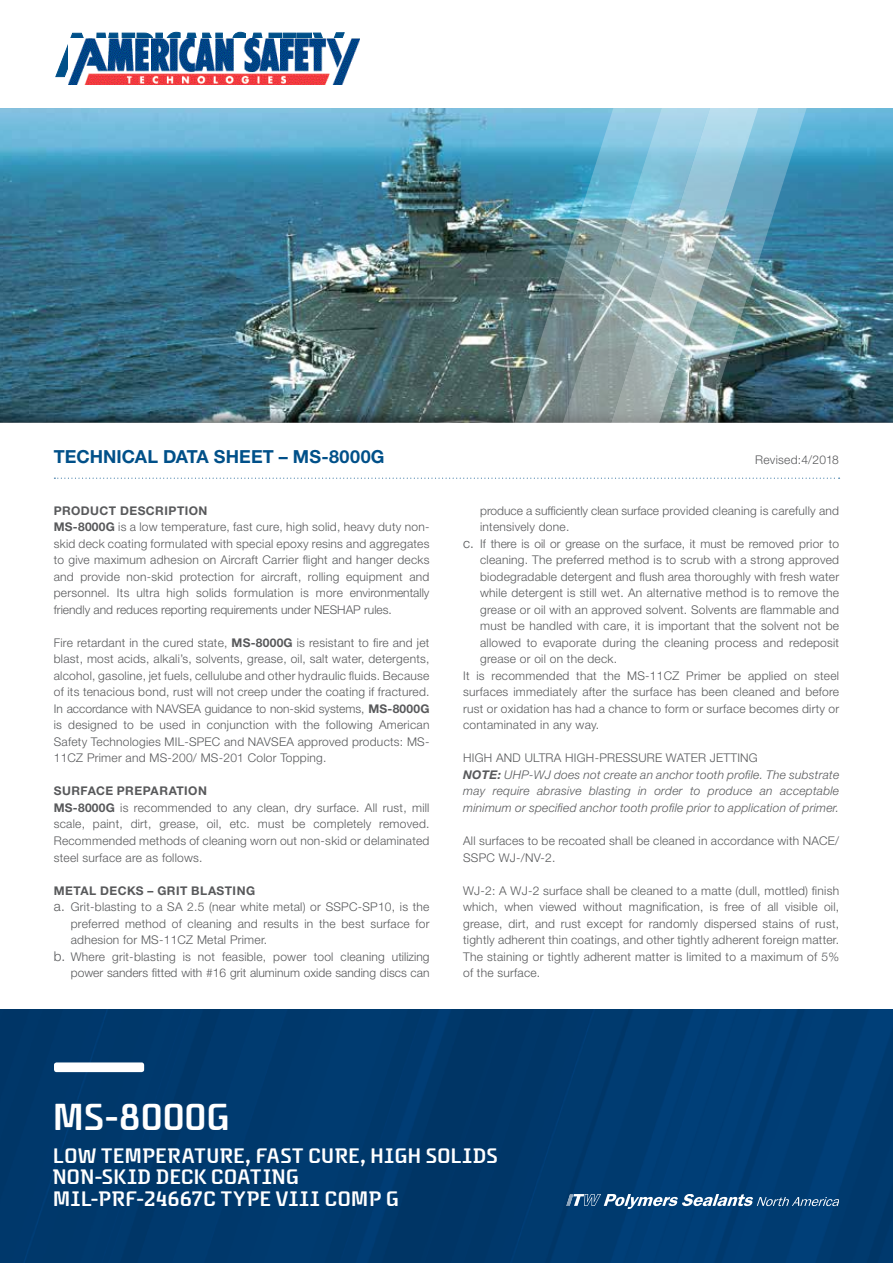
<style>
.page{position:relative;width:893px;height:1263px;background:#fff}
.page>*{position:absolute;margin:0;border:0;box-sizing:border-box;transform-origin:0 0}
.t1{font:600 39px "Safety";letter-spacing:.03em;color:#fff}
.t2{font:600 21.75px/21.8px "Safety";letter-spacing:.03em;color:#fff}
.t3{font:700 18px "Helvetica Neue LT Std";letter-spacing:.005em;color:#005089}
.t4{font:300 12px/16.5px "Helvetica Neue LT Std";letter-spacing:.02em;color:#58595b}
.t5{font:italic 300 12px/16.5px "Helvetica Neue LT Std";letter-spacing:.02em;color:#58595b}
.t6{font:300 12px "Helvetica Neue LT Std";color:#58595b}
.t7{font:700 12px "Helvetica Neue LT Std";letter-spacing:.04em;color:#58595b}
.s1{font-weight:700}
.s2{font-size:13.5px}
.s3{font-style:normal}
</style>
<div class="page">
<img style="left:0;top:1010px;width:893px;height:253px">
<div style="left:54px;top:1062px;width:90px;height:10px;background:#fff;border-radius:3px"></div>
<svg style="left:566px;top:1194px;width:273px;height:15px;background:#47739a"></svg>
<svg style="left:54px;top:478px;width:786px;height:1px"></svg>
<svg style="left:55px;top:32px;width:290px;height:46px"></svg>
<div style="left:0;top:106px;width:893px;height:318px;background:#000;opacity:.5"></div>
<svg style="left:462px;top:108px;width:13px;height:315px;background:#537c86"></svg>
<img style="left:475px;top:108px;width:349px;height:315px">
<img style="left:68px;top:38px;width:292px;height:47px">
<h3 class="t3" style="left:54px;top:445px;width:332px">TECHNICAL DATA SHEET – MS-8000G</h3>
<p class="t4" style="left:755px;top:451px;width:85px">Revised:4/2018</p>
<p class="t4" style="left:54px;top:502px;width:377px"><span class="s1">PRODUCT DESCRIPTION<br>MS-8000G</span> is a low temperature, fast cure, high solid, heavy duty non&shy;skid deck coating formulated with special epoxy resins and aggregates to give maximum adhesion on Aircraft Carrier flight and hanger decks and provide non-skid protection for aircraft, rolling equipment and personnel. Its ultra high solids formulation is more environmentally friendly and reduces reporting requirements under NESHAP rules.</p>
<p class="t4" style="left:54px;top:634px;width:377px;text-align:justify">Fire retardant in the cured state, <span class="s1">MS-8000G</span> is resistant to fire and jet blast, most acids, alkali’s, solvents, grease, oil, salt water, detergents, alcohol, gasoline, jet fuels, cellulube and other hydraulic fluids. Because of its tenacious bond, rust will not creep under the coating if fractured.<br>In accordance with NAVSEA guidance to non-skid systems, <span class="s1">MS-8000G </span>is designed to be used in conjunction with the following American Safety Technologies MIL-SPEC and NAVSEA approved products: MS-11CZ Primer and MS-200/ MS-201 Color Topping.</p>
<p class="t4" style="left:54px;top:783px;width:377px"><span class="s1">SURFACE PREPARATION<br>MS-8000G</span> is recommended to any clean, dry surface. All rust, mill scale, paint, dirt, grease, oil, etc. must be completely removed.<br>Recommended methods of cleaning worn out non-skid or delaminated steel surface are as follows.</p>
<p class="t7" style="left:54px;top:883px;width:203px">METAL DECKS – GRIT BLASTING</p>
<p class="t4" style="left:54px;top:898px;width:377px"><span class="s2">a.</span> Grit-blasting to a SA 2.5 (near white metal) or SSPC-SP10, is the</p>
<p class="t4" style="left:71px;top:915px;width:360px">preferred method of cleaning and results in the best surface for</p>
<p class="t4" style="left:71px;top:931px;width:198px">adhesion for MS-11CZ Metal Primer.</p>
<p class="t4" style="left:54px;top:948px;width:377px"><span class="s2">b.</span> Where grit-blasting is not feasible, power tool cleaning utilizing</p>
<p class="t6" style="left:71px;top:965px;width:360px">power sanders fitted with #16 grit aluminum oxide sanding discs can</p>
<p class="t6" style="left:480px;top:503px;width:360px">produce a sufficiently clean surface provided cleaning is carefully and</p>
<p class="t4" style="left:480px;top:519px;width:91px">intensively done.</p>
<p class="t6" style="left:463px;top:536px;width:377px"><span class="s2">c.</span> If there is oil or grease on the surface, it must be removed prior to</p>
<p class="t4" style="left:480px;top:552px;width:360px">cleaning. The preferred method is to scrub with a strong approved</p>
<p class="t4" style="left:480px;top:568px;width:360px">biodegradable detergent and flush area thoroughly with fresh water</p>
<p class="t4" style="left:480px;top:585px;width:360px">while detergent is still wet. An alternative method is to remove the</p>
<p class="t4" style="left:480px;top:601px;width:360px">grease or oil with an approved solvent. Solvents are flammable and</p>
<p class="t4" style="left:480px;top:618px;width:360px">must be handled with care, it is important that the solvent not be</p>
<p class="t4" style="left:480px;top:634px;width:361px">allowed to evaporate during the cleaning process and redeposit</p>
<p class="t4" style="left:480px;top:651px;width:138px">grease or oil on the deck.</p>
<p class="t4" style="left:463px;top:667px;width:377px">It is recommended that the MS-11CZ Primer be applied on steel</p>
<p class="t4" style="left:463px;top:684px;width:378px">surfaces immediately after the surface has been cleaned and before</p>
<p class="t4" style="left:463px;top:700px;width:377px">rust or oxidation has had a chance to form or surface becomes dirty or</p>
<p class="t4" style="left:463px;top:717px;width:138px">contaminated in any way.</p>
<p class="t5" style="left:463px;top:750px;width:378px"><span class="s3">HIGH AND ULTRA HIGH-PRESSURE WATER JETTING<br></span><span class="s1">NOTE:</span> UHP-WJ does not create an anchor tooth profile. The substrate may require abrasive blasting in order to produce an acceptable minimum or specified anchor tooth profile prior to application of primer.</p>
<p class="t4" style="left:463px;top:832px;width:378px">All surfaces to be recoated shall be cleaned in accordance with NACE/<br>SSPC WJ-/NV-2.</p>
<p class="t4" style="left:463px;top:882px;width:378px;text-align:justify">WJ-2: A WJ-2 surface shall be cleaned to a matte (dull, mottled) finish which, when viewed without magnification, is free of all visible oil, grease, dirt, and rust except for randomly dispersed stains of rust, tightly adherent thin coatings, and other tightly adherent foreign matter.<br>The staining or tightly adherent matter is limited to a maximum of 5% of the surface.</p>
<h1 class="t1" style="left:53px;top:1096px;width:178px">MS-8000G</h1>
<h2 class="t2" style="left:53px;top:1144px;width:446px">LOW TEMPERATURE, FAST CURE, HIGH SOLIDS<br>NON-SKID DECK COATING<br>MIL-PRF-24667C TYPE VIII COMP G</h2>
</div>
